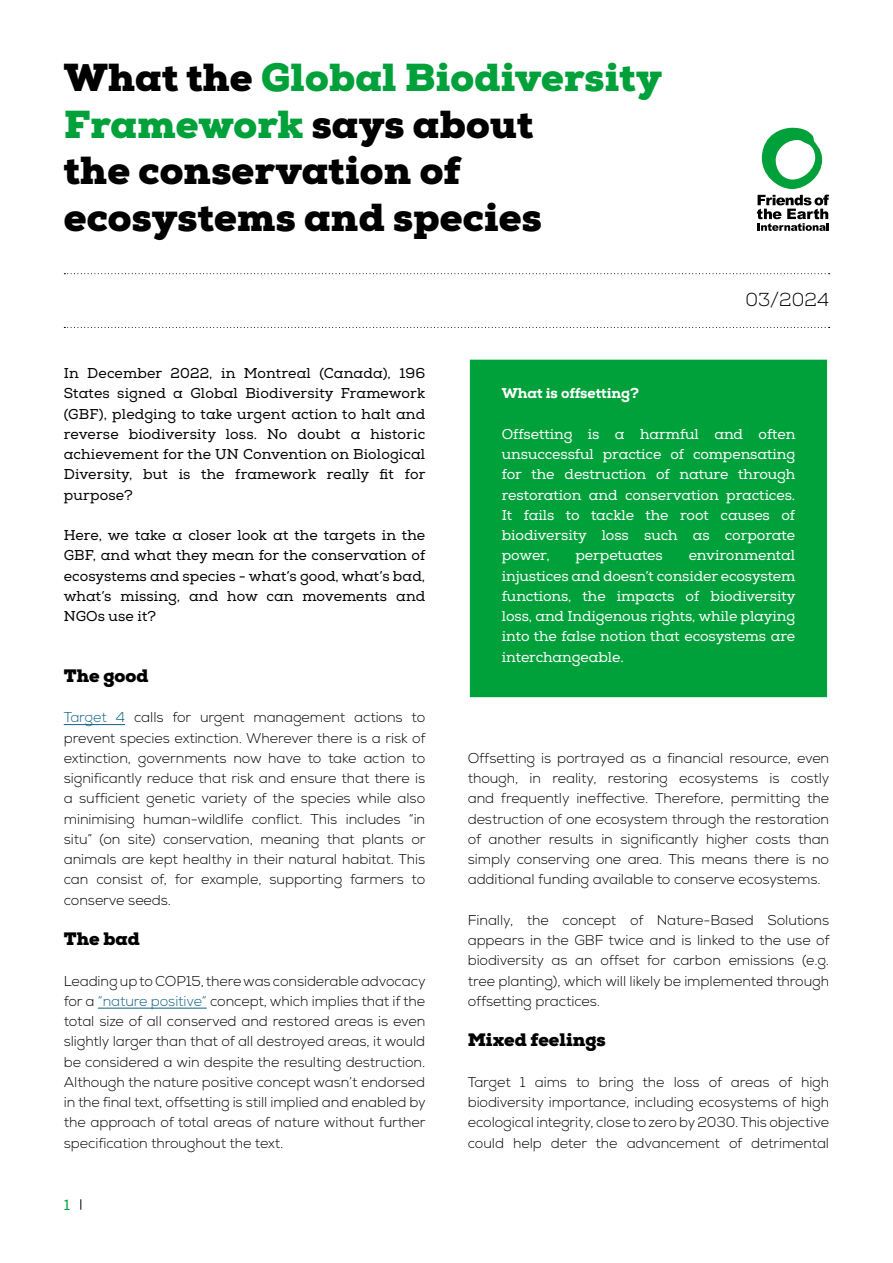
<style>
.page{position:relative;width:893px;height:1263px;background:#fff}
.page>*{position:absolute;margin:0;border:0;box-sizing:border-box;transform-origin:0 0}
.t1{font:900 39px/46.5px "Nexa Slab";letter-spacing:.005em;color:#000}
.t2{font:300 18.75px "Nexa Slab";letter-spacing:.005em;color:#000}
.t3{font:900 18px "Nexa Slab";color:#000}
.t4{font:15px "Nexa";color:#00a13a}
.t5{font:300 14.25px/20.2px "Nexa";letter-spacing:-.005em;color:#000;text-align:justify}
.t6{font:14.25px/20.2px "Nexa Slab";letter-spacing:.005em;color:#000;text-align:justify}
.t7{font:14.25px/20.2px "Nexa Slab";letter-spacing:-.005em;color:#fff;text-align:justify}
.t8{font:800 14.25px "Nexa Slab";letter-spacing:-.005em;color:#fff}
.s1{color:#00a13a}
.s2{color:#106082}
</style>
<div class="page">
<svg style="left:64px;top:273px;width:766px;height:1px"></svg>
<svg style="left:64px;top:327px;width:766px;height:1px"></svg>
<svg style="left:761px;top:128px;width:61px;height:61px"></svg>
<svg style="left:757px;top:195px;width:72px;height:36px"></svg>
<hr style="left:64px;top:724px;width:61px;height:1px;background:#106082">
<hr style="left:98px;top:1008px;width:109px;height:1px;background:#106082">
<div style="left:470px;top:360px;width:357px;height:337px;background:#00a13a"></div>
<h1 class="t1" style="left:64px;top:59px;width:600px">What the <span class="s1">Global Biodiversity<br>Framework</span> says about<br>the conservation of ecosystems and species</h1>
<h2 class="t2" style="left:745px;top:291px;width:85px">03/2024</h2>
<p class="t6" style="left:64px;top:365px;width:363px">In December 2022, in Montreal (Canada), 196<br>States signed a Global Biodiversity Framework (GBF), pledging to take urgent action to halt and reverse biodiversity loss. No doubt a historic achievement for the UN Convention on Biological Diversity, but is the framework really fit for purpose?</p>
<p class="t6" style="left:64px;top:527px;width:363px">Here, we take a closer look at the targets in the GBF, and what they mean for the conservation of ecosystems and species - what’s good, what’s bad, what’s missing, and how can movements and NGOs use it?</p>
<p class="t3" style="left:64px;top:669px;width:86px">The good</p>
<p class="t5" style="left:64px;top:709px;width:363px"><span class="s2">Target 4</span> calls for urgent management actions to prevent species extinction. Wherever there is a risk of extinction, governments now have to take action to significantly reduce that risk and ensure that there is a sufficient genetic variety of the species while also minimising human-wildlife conflict. This includes “in situ” (on site) conservation, meaning that plants or animals are kept healthy in their natural habitat. This can consist of, for example, supporting farmers to conserve seeds.</p>
<p class="t3" style="left:64px;top:932px;width:77px">The bad</p>
<p class="t5" style="left:64px;top:972px;width:363px">Leading up to COP15, there was considerable advocacy for a <span class="s2">“nature positive“</span> concept, which implies that if the total size of all conserved and restored areas is even slightly larger than that of all destroyed areas, it would be considered a win despite the resulting destruction.<br>Although the nature positive concept wasn’t endorsed in the final text, offsetting is still implied and enabled by the approach of total areas of nature without further specification throughout the text.</p>
<p class="t4" style="left:64px;top:1199px;width:8px">1</p>
<p class="t8" style="left:502px;top:388px;width:139px">What is offsetting?</p>
<p class="t7" style="left:502px;top:425px;width:295px">Offsetting is a harmful and often unsuccessful practice of compensating for the destruction of nature through restoration and conservation practices.<br>It fails to tackle the root causes of biodiversity loss such as corporate power,</p>
<p class="t7" style="left:502px;top:547px;width:295px;text-indent:187px">environmental injustices and doesn’t consider ecosystem functions, the impacts of biodiversity loss, and Indigenous rights, while playing into the false notion that ecosystems are interchangeable.</p>
<p class="t7" style="left:575px;top:547px;width:89px">perpetuates</p>
<p class="t5" style="left:468px;top:749px;width:363px">Offsetting is portrayed as a financial resource, even though, in reality, restoring ecosystems is costly and frequently ineffective. Therefore, permitting the destruction of one ecosystem through the restoration of another results in significantly higher costs than simply conserving one area. This means there is no additional funding available to conserve ecosystems.</p>
<p class="t5" style="left:468px;top:911px;width:363px">Finally, the concept of Nature-Based Solutions appears in the GBF twice and is linked to the use of biodiversity as an offset for carbon emissions (e.g. tree planting), which will likely be implemented through offsetting practices.</p>
<p class="t3" style="left:468px;top:1033px;width:140px">Mixed feelings</p>
<p class="t5" style="left:468px;top:1073px;width:363px">Target 1 aims to bring the loss of areas of high biodiversity importance, including ecosystems of high ecological integrity, close to zero by 2030. This objective could help deter the advancement of detrimental</p>
</div>
